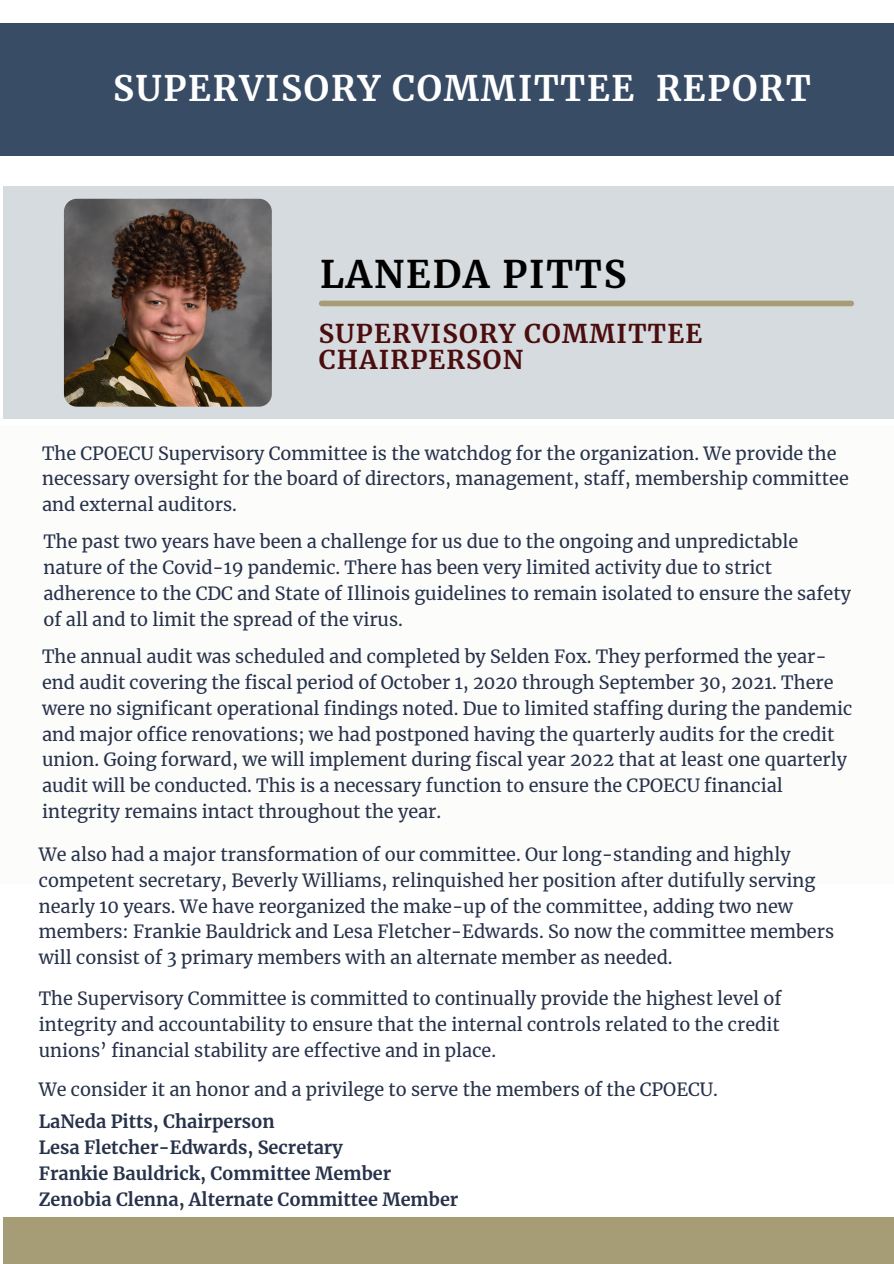
<style>
.page{position:relative;width:894px;height:1264px;background:#fff}
.page>*{position:absolute;margin:0;border:0;box-sizing:border-box;transform-origin:0 0}
.t1{font:700 37.65px "Merriweather";letter-spacing:.05em;color:#000}
.t2{font:700 34.8px "Merriweather";letter-spacing:.05em;color:#fff}
.t3{font:700 25.5px/26px "Merriweather";letter-spacing:.05em;color:#4b0d0d}
.t4{font:18px/26px "Merriweather";color:#27324a}
.t5{font:700 18px "Merriweather";color:#27324a}
</style>
<div class="page">
<div style="left:0;top:23px;width:893px;height:132px;background:#394c65"></div>
<div style="left:3px;top:186px;width:890px;height:232px;background:#d6dbdf"></div>
<div style="left:0;top:426px;width:893px;height:457px;background:#fcfcfb"></div>
<img style="left:64px;top:199px;width:208px;height:207px;border-radius:13px">
<div style="left:3px;top:1216px;width:890px;height:47px;background:#a69d76"></div>
<div style="left:321px;top:301px;width:530px;height:5px;background:#a69d76"></div>
<p class="t2" style="left:113px;top:67px;width:698px">SUPERVISORY COMMITTEE REPORT</p>
<p class="t1" style="left:320px;top:251px;width:308px">LANEDA PITTS</p>
<p class="t3" style="left:319px;top:320px;width:385px">SUPERVISORY COMMITTEE<br>CHAIRPERSON</p>
<p class="t4" style="left:42px;top:440px;width:808px">The CPOECU Supervisory Committee is the watchdog for the organization. We provide the necessary oversight for the board of directors, management, staff, membership committee and external auditors.</p>
<p class="t4" style="left:43px;top:528px;width:808px">The past two years have been a challenge for us due to the ongoing and unpredictable nature of the Covid-19 pandemic. There has been very limited activity due to strict adherence to the CDC and State of Illinois guidelines to remain isolated to ensure the safety of all and to limit the spread of the virus.</p>
<p class="t4" style="left:42px;top:643px;width:811px">The annual audit was scheduled and completed by Selden Fox. They performed the year&shy;end audit covering the fiscal period of October 1, 2020 through September 30, 2021. There were no significant operational findings noted. Due to limited staffing during the pandemic and major office renovations; we had postponed having the quarterly audits for the credit union. Going forward, we will implement during fiscal year 2022 that at least one quarterly audit will be conducted. This is a necessary function to ensure the CPOECU financial integrity remains intact throughout the year.</p>
<p class="t4" style="left:39px;top:841px;width:796px">We also had a major transformation of our committee. Our long-standing and highly competent secretary, Beverly Williams, relinquished her position after dutifully serving nearly 10 years. We have reorganized the make-up of the committee, adding two new members: Frankie Bauldrick and Lesa Fletcher-Edwards. So now the committee members will consist of 3 primary members with an alternate member as needed.</p>
<p class="t4" style="left:39px;top:985px;width:744px;text-align:justify">The Supervisory Committee is committed to continually provide the highest level of integrity and accountability to ensure that the internal controls related to the credit unions’ financial stability are effective and in place.</p>
<p class="t4" style="left:39px;top:1076px;width:680px">We consider it an honor and a privilege to serve the members of the CPOECU.</p>
<p class="t5" style="left:39px;top:1110px;width:237px">LaNeda Pitts, Chairperson</p>
<p class="t5" style="left:39px;top:1136px;width:305px">Lesa Fletcher-Edwards, Secretary</p>
<p class="t5" style="left:39px;top:1162px;width:354px">Frankie Bauldrick, Committee Member</p>
<p class="t5" style="left:39px;top:1188px;width:421px">Zenobia Clenna, Alternate Committee Member</p>
</div>
